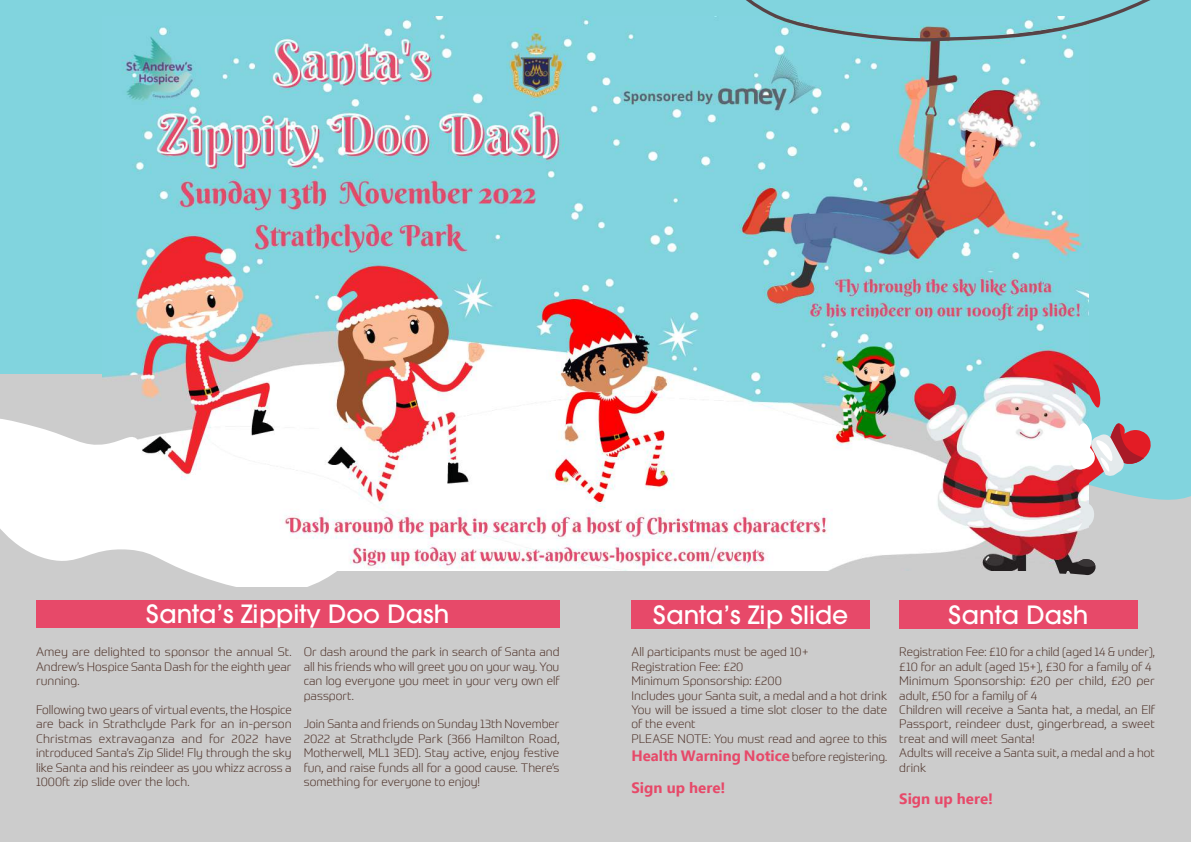
<style>
.page{position:relative;width:1191px;height:842px;background:#fff}
.page>*{position:absolute;margin:0;border:0;box-sizing:border-box;transform-origin:0 0}
.t1{font:500 25px "ITC Avant Garde Pro";color:#fff}
.t2{font:700 15px/32.4px "Ebrima";color:#e74969}
.t3{font:300 12px/14.4px "Prometo";color:#50352c;text-align:justify}
.s1{font-family:"Prometo";font-weight:300;font-size:12px;color:#50352c}
</style>
<div class="page">
<div style="left:0;top:580px;width:1191px;height:262px;background:#ccc"></div>
<div style="left:36px;top:600px;width:523px;height:28px;background:#e74969"></div>
<div style="left:0;top:0;width:1191px;height:587px;background:#81d4de"></div>
<div style="left:0;top:375px;width:1191px;height:212px;background:#ccc"></div>
<img style="left:103px;top:16px;width:985px;height:554px">
<svg style="left:699px;top:0;width:452px;height:48px"></svg>
<svg style="left:1054px;top:558px;width:41px;height:17px"></svg>
<svg style="left:0;top:413px;width:339px;height:174px;fill:#fff"></svg>
<svg style="left:959px;top:343px;width:232px;height:186px"></svg>
<div style="left:899px;top:600px;width:238px;height:29px;background:#e74969"></div>
<div style="left:631px;top:600px;width:239px;height:29px;background:#e74969"></div>
<h1 class="t1" style="left:146px;top:598px;width:305px">Santa’s Zippity Doo Dash</h1>
<p class="t3" style="left:36px;top:645px;width:257px">Amey are delighted to sponsor the annual St.<br>Andrew’s Hospice Santa Dash for the eighth year running.</p>
<p class="t3" style="left:36px;top:702px;width:257px">Following two years of virtual events, the Hospice are back in Strathclyde Park for an in-person Christmas extravaganza and for 2022 have introduced Santa’s Zip Slide! Fly through the sky like Santa and his reindeer as you whizz across a 1000ft zip slide over the loch.</p>
<p class="t3" style="left:304px;top:645px;width:257px">Or dash around the park in search of Santa and all his friends who will greet you on your way. You can log everyone you meet in your very own elf passport.</p>
<p class="t3" style="left:304px;top:717px;width:257px">Join Santa and friends on Sunday 13th November 2022 at Strathclyde Park (366 Hamilton Road, Motherwell, ML1 3ED). Stay active, enjoy festive fun, and raise funds all for a good cause. There’s something for everyone to enjoy!</p>
<h1 class="t1" style="left:653px;top:599px;width:197px">Santa’s Zip Slide</h1>
<h1 class="t1" style="left:948px;top:599px;width:141px">Santa Dash</h1>
<p class="t3" style="left:631px;top:645px;width:257px;text-align:left">All participants must be aged 10+<br>Registration Fee: £20<br>Minimum Sponsorship: £200<br>Includes your Santa suit, a medal and a hot drink<br>You will be issued a time slot closer to the date of the event<br>PLEASE NOTE: You must read and agree to this</p>
<p class="t2" style="left:631px;top:738px;width:257px">Health Warning Notice <span class="s1">before registering.<br></span>Sign up here!</p>
<p class="t3" style="left:899px;top:645px;width:257px;text-align:left">Registration Fee: £10 for a child (aged 14 &amp; under), £10 for an adult (aged 15+), £30 for a family of 4<br>Minimum Sponsorship: £20 per child, £20 per adult, £50 for a family of 4<br>Children will receive a Santa hat, a medal, an Elf Passport, reindeer dust, gingerbread, a sweet treat and will meet Santa!<br>Adults will receive a Santa suit, a medal and a hot drink</p>
<p class="t2" style="left:899px;top:782px;width:95px">Sign up here!</p>
</div>
